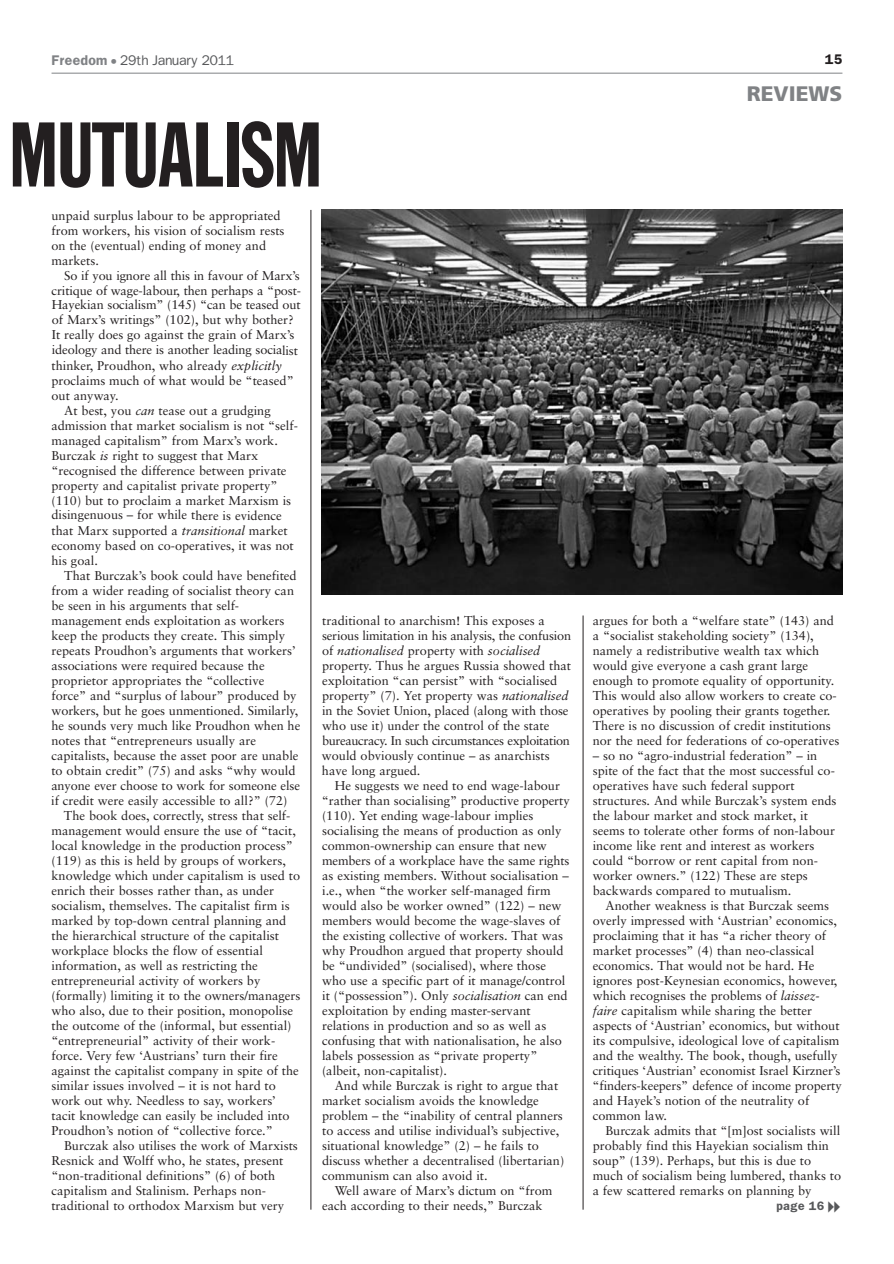
<style>
.page{position:relative;width:894px;height:1264px;background:#fff}
.page>*{position:absolute;margin:0;border:0;box-sizing:border-box;transform-origin:0 0}
.t1{font:90px "Franklin Gothic Extra Cond";letter-spacing:-.01em;color:#231f20}
.t2{font:900 21px "Frutiger";color:#808285}
.t3{font:12.75px/15px "Sabon";color:#231f20}
.t4{font:12px "Franklin";color:#57585a}
.t5{font:12px "Franklin Demi";color:#231f20}
.t6{font:10.5px "Franklin Demi";color:#57585a}
.s1{font-family:"Franklin Demi";color:#808285}
.s2{color:#808285}
.s3{font-style:italic}
</style>
<div class="page">
<hr style="left:52px;top:73px;width:790px;height:1px;background:#808285">
<hr style="left:311px;top:210px;width:1px;height:999px;background:#231f20">
<hr style="left:583px;top:615px;width:1px;height:594px;background:#231f20">
<img style="left:322px;top:210px;width:521px;height:385px">
<p class="t4" style="left:52px;top:54px;width:184px"><span class="s1">Freedom</span> <span class="s2">•</span> 29th January 2011</p>
<p class="t5" style="left:825px;top:53px;width:19px">15</p>
<h2 class="t2" style="left:747px;top:85px;width:97px">REVIEWS</h2>
<h1 class="t1" style="left:9px;top:122px;width:314px">MUTUALISM</h1>
<p class="t3" style="left:51px;top:209px;width:235px">unpaid surplus labour to be appropriated from workers, his vision of socialism rests on the (eventual) ending of money and markets.</p>
<p class="t3" style="left:64px;top:269px;width:237px">So if you ignore all this in favour of Marx’s</p>
<p class="t3" style="left:52px;top:284px;width:251px">critique of wage-labour, then perhaps a “post-</p>
<p class="t3" style="left:52px;top:299px;width:251px">Hayekian socialism” (145) “can be teased out</p>
<p class="t3" style="left:52px;top:314px;width:244px">of Marx’s writings” (102), but why bother?</p>
<p class="t3" style="left:52px;top:329px;width:244px">It really does go against the grain of Marx’s</p>
<p class="t3" style="left:52px;top:344px;width:248px">ideology and there is another leading socialist</p>
<p class="t3" style="left:52px;top:359px;width:232px">thinker, Proudhon, who already <span class="s3">explicitly</span></p>
<p class="t3" style="left:52px;top:374px;width:244px">proclaims much of what would be “teased”</p>
<p class="t3" style="left:52px;top:389px;width:69px">out anyway.</p>
<p class="t3" style="left:64px;top:404px;width:208px">At best, you <span class="s3">can</span> tease out a grudging</p>
<p class="t3" style="left:52px;top:419px;width:248px">admission that market socialism is not “self-</p>
<p class="t3" style="left:52px;top:434px;width:228px">managed capitalism” from Marx’s work.</p>
<p class="t3" style="left:52px;top:449px;width:208px">Burczak <span class="s3">is</span> right to suggest that Marx</p>
<p class="t3" style="left:51px;top:464px;width:237px">“recognised the difference between private</p>
<p class="t3" style="left:51px;top:479px;width:227px">property and capitalist private property”</p>
<p class="t3" style="left:51px;top:494px;width:241px">(110) but to proclaim a market Marxism is</p>
<p class="t3" style="left:52px;top:509px;width:232px">disingenuous – for while there is evidence</p>
<p class="t3" style="left:52px;top:524px;width:238px">that Marx supported a <span class="s3">transitional</span> market</p>
<p class="t3" style="left:52px;top:539px;width:244px">economy based on co-operatives, it was not</p>
<p class="t3" style="left:52px;top:554px;width:48px">his goal.</p>
<p class="t3" style="left:64px;top:569px;width:234px">That Burczak’s book could have benefited</p>
<p class="t3" style="left:51px;top:584px;width:244px">from a wider reading of socialist theory can</p>
<p class="t3" style="left:51px;top:599px;width:189px">be seen in his arguments that self-</p>
<p class="t3" style="left:51px;top:614px;width:235px">management ends exploitation as workers</p>
<p class="t3" style="left:51px;top:629px;width:235px">keep the products they create. This simply</p>
<p class="t3" style="left:51px;top:644px;width:246px">repeats Proudhon’s arguments that workers’</p>
<p class="t3" style="left:51px;top:659px;width:215px">associations were required because the</p>
<p class="t3" style="left:51px;top:674px;width:214px">proprietor appropriates the “collective</p>
<p class="t3" style="left:52px;top:689px;width:247px">force” and “surplus of labour” produced by</p>
<p class="t3" style="left:52px;top:704px;width:248px">workers, but he goes unmentioned. Similarly,</p>
<p class="t3" style="left:51px;top:719px;width:250px">he sounds very much like Proudhon when he</p>
<p class="t3" style="left:51px;top:734px;width:206px">notes that “entrepreneurs usually are</p>
<p class="t3" style="left:51px;top:749px;width:249px">capitalists, because the asset poor are unable</p>
<p class="t3" style="left:51px;top:764px;width:246px">to obtain credit” (75) and asks “why would</p>
<p class="t3" style="left:51px;top:779px;width:250px">anyone ever choose to work for someone else</p>
<p class="t3" style="left:51px;top:794px;width:238px">if credit were easily accessible to all?” (72)</p>
<p class="t3" style="left:64px;top:809px;width:228px">The book does, correctly, stress that self-</p>
<p class="t3" style="left:52px;top:824px;width:246px">management would ensure the use of “tacit,</p>
<p class="t3" style="left:52px;top:839px;width:243px">local knowledge in the production process”</p>
<p class="t3" style="left:52px;top:854px;width:236px">(119) as this is held by groups of workers,</p>
<p class="t3" style="left:52px;top:869px;width:250px">knowledge which under capitalism is used to</p>
<p class="t3" style="left:52px;top:884px;width:224px">enrich their bosses rather than, as under</p>
<p class="t3" style="left:52px;top:899px;width:240px">socialism, themselves. The capitalist firm is</p>
<p class="t3" style="left:52px;top:914px;width:236px">marked by top-down central planning and</p>
<p class="t3" style="left:51px;top:929px;width:229px">the hierarchical structure of the capitalist</p>
<p class="t3" style="left:51px;top:944px;width:213px">workplace blocks the flow of essential</p>
<p class="t3" style="left:51px;top:959px;width:208px">information, as well as restricting the</p>
<p class="t3" style="left:52px;top:974px;width:210px">entrepreneurial activity of workers by</p>
<p class="t3" style="left:51px;top:989px;width:250px">(formally) limiting it to the owners/managers</p>
<p class="t3" style="left:51px;top:1004px;width:243px">who also, due to their position, monopolise</p>
<p class="t3" style="left:51px;top:1019px;width:242px">the outcome of the (informal, but essential)</p>
<p class="t3" style="left:51px;top:1034px;width:225px">“entrepreneurial” activity of their work -</p>
<p class="t3" style="left:51px;top:1049px;width:228px">force. Very few ‘Austrians’ turn their fire</p>
<p class="t3" style="left:51px;top:1064px;width:249px">against the capitalist company in spite of the</p>
<p class="t3" style="left:51px;top:1079px;width:226px">similar issues involved – it is not hard to</p>
<p class="t3" style="left:51px;top:1094px;width:226px">work out why. Needless to say, workers’</p>
<p class="t3" style="left:51px;top:1109px;width:239px">tacit knowledge can easily be included into</p>
<p class="t3" style="left:51px;top:1124px;width:223px">Proudhon’s notion of “collective force.”</p>
<p class="t3" style="left:64px;top:1139px;width:235px">Burczak also utilises the work of Marxists</p>
<p class="t3" style="left:51px;top:1154px;width:233px">Resnick and Wolff who, he states, present</p>
<p class="t3" style="left:51px;top:1169px;width:225px">“non-traditional definitions” (6) of both</p>
<p class="t3" style="left:51px;top:1184px;width:216px">capitalism and Stalinism. Perhaps non-</p>
<p class="t3" style="left:51px;top:1199px;width:234px">traditional to orthodox Marxism but very</p>
<p class="t3" style="left:322px;top:614px;width:251px">traditional to anarchism! This exposes a serious limitation in his analysis, the confusion of <span class="s3">nationalised</span> property with <span class="s3">socialised </span>property. Thus he argues Russia showed that exploitation “can persist” with “socialised property” (7). Yet property was <span class="s3">nationalised </span>in the Soviet Union, placed (along with those who use it) under the control of the state bureaucracy. In such circumstances exploitation would obviously continue – as anarchists have long argued.</p>
<p class="t3" style="left:322px;top:779px;width:249px;text-indent:13px">He suggests we need to end wage-labour “rather than socialising” productive property (110). Yet ending wage-labour implies socialising the means of production as only common-ownership can ensure that new members of a workplace have the same rights as existing members. Without socialisation – i.e., when “the worker self-managed firm would also be worker owned” (122) – new members would become the wage-slaves of the existing collective of workers. That was why Proudhon argued that property should be “undivided” (socialised), where those who use a specific part of it manage/control it (“possession”). Only <span class="s3">socialisation</span> can end exploitation by ending master-servant relations in production and so as well as confusing that with nationalisation, he also labels possession as “private property” (albeit, non-capitalist).</p>
<p class="t3" style="left:322px;top:1079px;width:244px;text-indent:13px">And while Burczak is right to argue that market socialism avoids the knowledge problem – the “inability of central planners to access and utilise individual’s subjective, situational knowledge” (2) – he fails to discuss whether a decentralised (libertarian) communism can also avoid it.</p>
<p class="t3" style="left:322px;top:1184px;width:232px;text-indent:13px">Well aware of Marx’s dictum on “from each according to their needs,” Burczak</p>
<p class="t3" style="left:593px;top:614px;width:248px">argues for both a “welfare state” (143) and a “socialist stakeholding society” (134), namely a redistributive wealth tax which would give everyone a cash grant large enough to promote equality of opportunity.<br>This would also allow workers to create co&shy;operatives by pooling their grants together.<br>There is no discussion of credit institutions nor the need for federations of co-operatives</p>
<p class="t3" style="left:593px;top:749px;width:245px">– so no “agro-industrial federation” – in spite of the fact that the most successful co&shy;operatives have such federal support structures. And while Burczak’s system ends the labour market and stock market, it seems to tolerate other forms of non-labour income like rent and interest as workers could “borrow or rent capital from non - worker owners.” (122) These are steps backwards compared to mutualism.</p>
<p class="t3" style="left:592px;top:899px;width:251px;text-indent:13px">Another weakness is that Burczak seems overly impressed with ‘Austrian’ economics, proclaiming that it has “a richer theory of market processes” (4) than neo-classical economics. That would not be hard. He ignores post-Keynesian economics, however, which recognises the problems of <span class="s3">laissez&shy;faire</span> capitalism while sharing the better aspects of ‘Austrian’ economics, but without its compulsive, ideological love of capitalism and the wealthy. The book, though, usefully critiques ‘Austrian’ economist Israel Kirzner’s “finders-keepers” defence of income property and Hayek’s notion of the neutrality of common law.</p>
<p class="t3" style="left:593px;top:1124px;width:250px;text-indent:13px">Burczak admits that “[m]ost socialists will probably find this Hayekian socialism thin soup” (139). Perhaps, but this is due to much of socialism being lumbered, thanks to a few scattered remarks on planning by</p>
<p class="t6" style="left:777px;top:1200px;width:49px">page 16</p>
</div>
